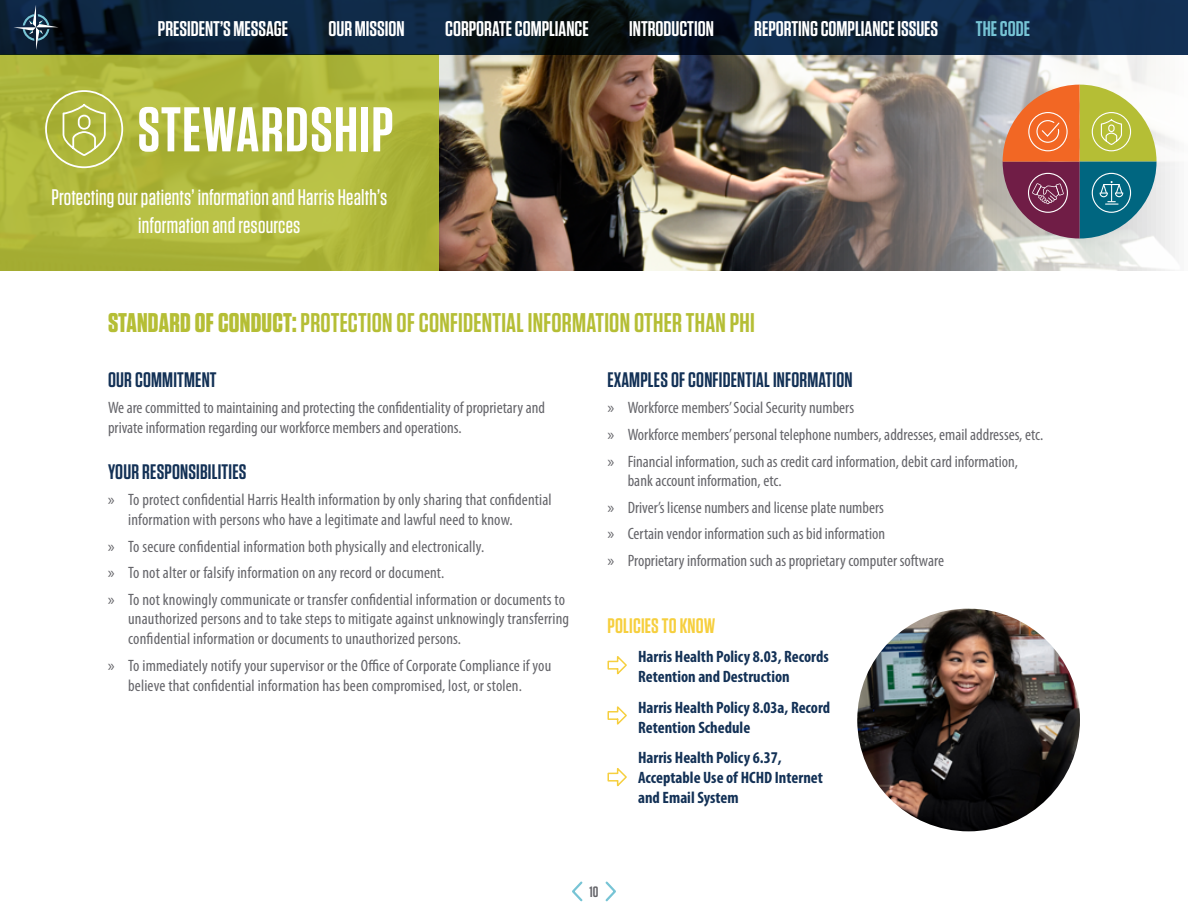
<style>
.page{position:relative;width:1188px;height:918px;background:#fff}
.page>*{position:absolute;margin:0;border:0;box-sizing:border-box;transform-origin:0 0}
.t1{font:600 63px "Tungsten";letter-spacing:.02em;color:#fff}
.t2{font:600 27px "Tungsten";letter-spacing:.01em;color:#b5be35}
.t3{font:500 22.5px/28.5px "Tungsten";letter-spacing:.01em;color:#fff;text-align:center}
.t4{font:600 21.15px "Tungsten";color:#fff}
.t5{font:600 21.15px "Tungsten";color:#77c4d5}
.t6{font:600 21px "Tungsten";letter-spacing:.01em;color:#133156}
.t7{font:600 21px "Tungsten";letter-spacing:.01em;color:#f6cf3e}
.t8{font:condensed 16.5px/26.5px "Myriad Pro";color:#65656a}
.t9{font:700 condensed 16.5px/19.8px "Myriad Pro";color:#133156}
.t10{font:600 15px "Tungsten";color:#65656a}
.s1{font-weight:700}
.s2{font-stretch:normal}
</style>
<div class="page">
<svg style="left:607px;top:656px;width:20px;height:19px"></svg>
<svg style="left:607px;top:706px;width:20px;height:19px"></svg>
<svg style="left:607px;top:768px;width:20px;height:19px"></svg>
<img style="left:857px;top:609px;width:223px;height:222px;border-radius:111px">
<svg style="left:605px;top:881px;width:11px;height:21px"></svg>
<svg style="left:572px;top:881px;width:11px;height:21px"></svg>
<img style="left:439px;top:54px;width:749px;height:217px">
<svg style="left:1003px;top:85px;width:154px;height:154px;background:#9d886f"></svg>
<div style="left:0;top:54px;width:439px;height:217px;background:linear-gradient(to right,#adb63a,#b0b83c)"></div>
<svg style="left:44px;top:89px;width:80px;height:80px;background:#b8bf54"></svg>
<svg style="left:0;top:0;width:1188px;height:54px;background:#0c2036"></svg>
<svg style="left:13px;top:5px;width:46px;height:45px;background:#253a4f"></svg>
<p class="t4" style="left:158px;top:17px;width:132px">PRESIDENT’S MESSAGE</p>
<p class="t4" style="left:328px;top:17px;width:78px">OUR MISSION</p>
<p class="t4" style="left:445px;top:17px;width:145px">CORPORATE COMPLIANCE</p>
<p class="t4" style="left:629px;top:17px;width:86px">INTRODUCTION</p>
<p class="t4" style="left:754px;top:17px;width:186px">REPORTING COMPLIANCE ISSUES</p>
<p class="t5" style="left:976px;top:17px;width:56px">THE CODE</p>
<h1 class="t1" style="left:137px;top:96px;width:258px">STEWARDSHIP</h1>
<h3 class="t3" style="left:51px;top:183px;width:337px">Protecting our patients’ information and Harris Health’s information and resources</h3>
<h2 class="t2" style="left:108px;top:309px;width:648px"><span class="s1">STANDARD OF CONDUCT:</span>PROTECTION OF CONFIDENTIAL INFORMATION OTHER THAN PHI</h2>
<p class="t6" style="left:108px;top:369px;width:110px">OUR COMMITMENT</p>
<p class="t8" style="left:108px;top:398px;width:438px;line-height:19.8px">We are committed to maintaining and protecting the confidentiality of proprietary and private information regarding our workforce members and operations.</p>
<p class="t6" style="left:108px;top:460px;width:140px">YOUR RESPONSIBILITIES</p>
<p class="t8" style="left:128px;top:490px;width:425px;line-height:19.8px;text-indent:-20px"><span class="s2">»</span> To protect confidential Harris Health information by only sharing that confidential information with persons who have a legitimate and lawful need to know.</p>
<p class="t8" style="left:108px;top:533px;width:459px"><span class="s2">»</span> To secure confidential information both physically and electronically.<br><span class="s2">»</span> To not alter or falsify information on any record or document.<br><span class="s2">»</span> To not knowingly communicate or transfer confidential information or documents to</p>
<p class="t8" style="left:128px;top:609px;width:442px;line-height:19.8px">unauthorized persons and to take steps to mitigate against unknowingly transferring confidential information or documents to unauthorized persons.</p>
<p class="t8" style="left:108px;top:655px;width:445px;line-height:19.8px;text-align:center"><span class="s2">»</span> To immediately notify your supervisor or the Office of Corporate Compliance if you believe that confidential information has been compromised, lost, or stolen.</p>
<p class="t6" style="left:608px;top:369px;width:247px">EXAMPLES OF CONFIDENTIAL INFORMATION</p>
<p class="t8" style="left:607px;top:395px;width:437px"><span class="s2">»</span> Workforce members’ Social Security numbers<br><span class="s2">»</span> Workforce members’ personal telephone numbers, addresses, email addresses, etc. <span class="s2">»</span> Financial information, such as credit card information, debit card information,</p>
<p class="t8" style="left:607px;top:467px;width:338px;text-indent:20px">bank account information, etc.<br><span class="s2">»</span> Driver’s license numbers and license plate numbers<br><span class="s2">»</span> Certain vendor information such as bid information<br><span class="s2">»</span> Proprietary information such as proprietary computer software</p>
<p class="t7" style="left:608px;top:614px;width:109px">POLICIES TO KNOW</p>
<p class="t9" style="left:638px;top:647px;width:192px">Harris Health Policy 8.03, Records<br>Retention and Destruction</p>
<p class="t9" style="left:638px;top:697px;width:194px">Harris Health Policy 8.03a, Record<br>Retention Schedule</p>
<p class="t9" style="left:638px;top:748px;width:186px">Harris Health Policy 6.37,<br>Acceptable Use of HCHD Internet and Email System</p>
<p class="t10" style="left:590px;top:884px;width:10px">10</p>
</div>
